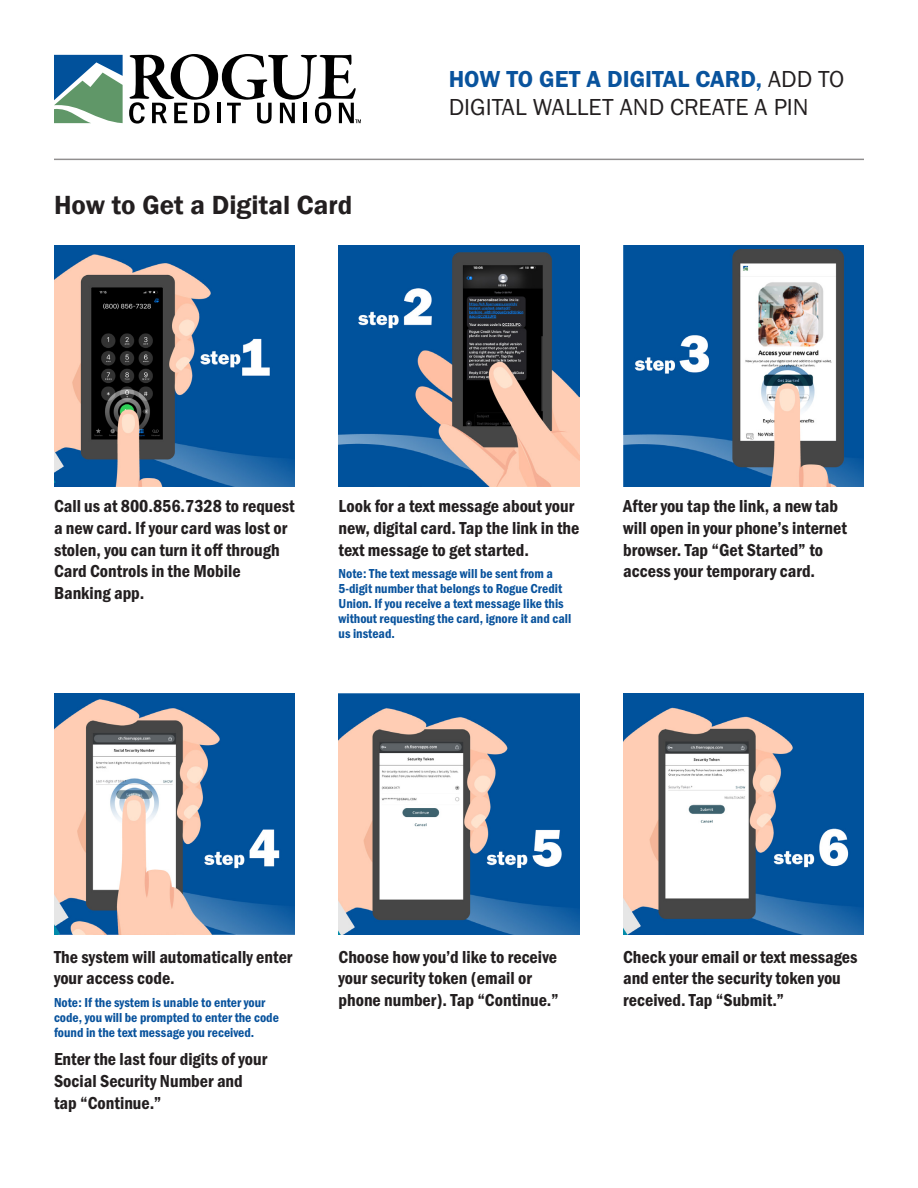
<style>
.page{position:relative;width:918px;height:1188px;background:#fff}
.page>*{position:absolute;margin:0;border:0;box-sizing:border-box;transform-origin:0 0}
.t1{font:600 27px "Franklin Gothic";color:#231f20}
.t2{font:24px/28.8px "Franklin Gothic URW Boo";color:#231f20}
.t3{font:18px/21.6px "Franklin Gothic URW Con Dem";color:#231f20}
.t4{font:13.5px/15px "Franklin Gothic URW Con Dem";color:#09539d}
.s1{font-family:"Franklin Gothic URW Dem";color:#09539d}
</style>
<div class="page">
<svg style="left:54px;top:55px;width:69px;height:68px"></svg>
<svg style="left:129px;top:54px;width:232px;height:70px"></svg>
<img style="left:54px;top:245px;width:241px;height:241px">
<img style="left:54px;top:694px;width:241px;height:241px">
<img style="left:339px;top:245px;width:240px;height:241px">
<img style="left:339px;top:694px;width:240px;height:241px">
<img style="left:623px;top:245px;width:241px;height:241px">
<img style="left:623px;top:694px;width:241px;height:241px">
<hr style="left:54px;top:159px;width:810px;height:1px;background:#231f20">
<p class="t1" style="left:54px;top:188px;width:300px">How to Get a Digital Card</p>
<p class="t2" style="left:449px;top:64px;width:397px"><span class="s1">HOW TO GET A DIGITAL CARD,</span> ADD TO<br>DIGITAL WALLET AND CREATE A PIN</p>
<p class="t3" style="left:54px;top:495px;width:242px">Call us at 800.856.7328 to request a new card. If your card was lost or stolen, you can turn it off through<br>Card Controls in the Mobile<br>Banking app.</p>
<p class="t3" style="left:339px;top:495px;width:242px">Look for a text message about your new, digital card. Tap the link in the text message to get started.</p>
<p class="t4" style="left:339px;top:565px;width:234px">Note: The text message will be sent from a 5-digit number that belongs to Rogue Credit Union. If you receive a text message like this without requesting the card, ignore it and call us instead.</p>
<p class="t3" style="left:623px;top:495px;width:225px">After you tap the link, a new tab will open in your phone’s internet browser. Tap “Get Started” to access your temporary card.</p>
<p class="t3" style="left:54px;top:945px;width:240px">The system will automatically enter</p>
<p class="t3" style="left:54px;top:967px;width:122px">your access code.</p>
<p class="t4" style="left:54px;top:994px;width:226px">Note: If the system is unable to enter your code, you will be prompted to enter the code found in the text message you received.</p>
<p class="t3" style="left:54px;top:1048px;width:215px">Enter the last four digits of your<br>Social Security Number and</p>
<p class="t3" style="left:54px;top:1091px;width:109px">tap “Continue.”</p>
<p class="t3" style="left:339px;top:945px;width:220px">Choose how you’d like to receive your security token (email or</p>
<p class="t3" style="left:339px;top:988px;width:222px">phone number). Tap “Continue.”</p>
<p class="t3" style="left:623px;top:945px;width:236px">Check your email or text messages and enter the security token you received. Tap “Submit.”</p>
</div>
